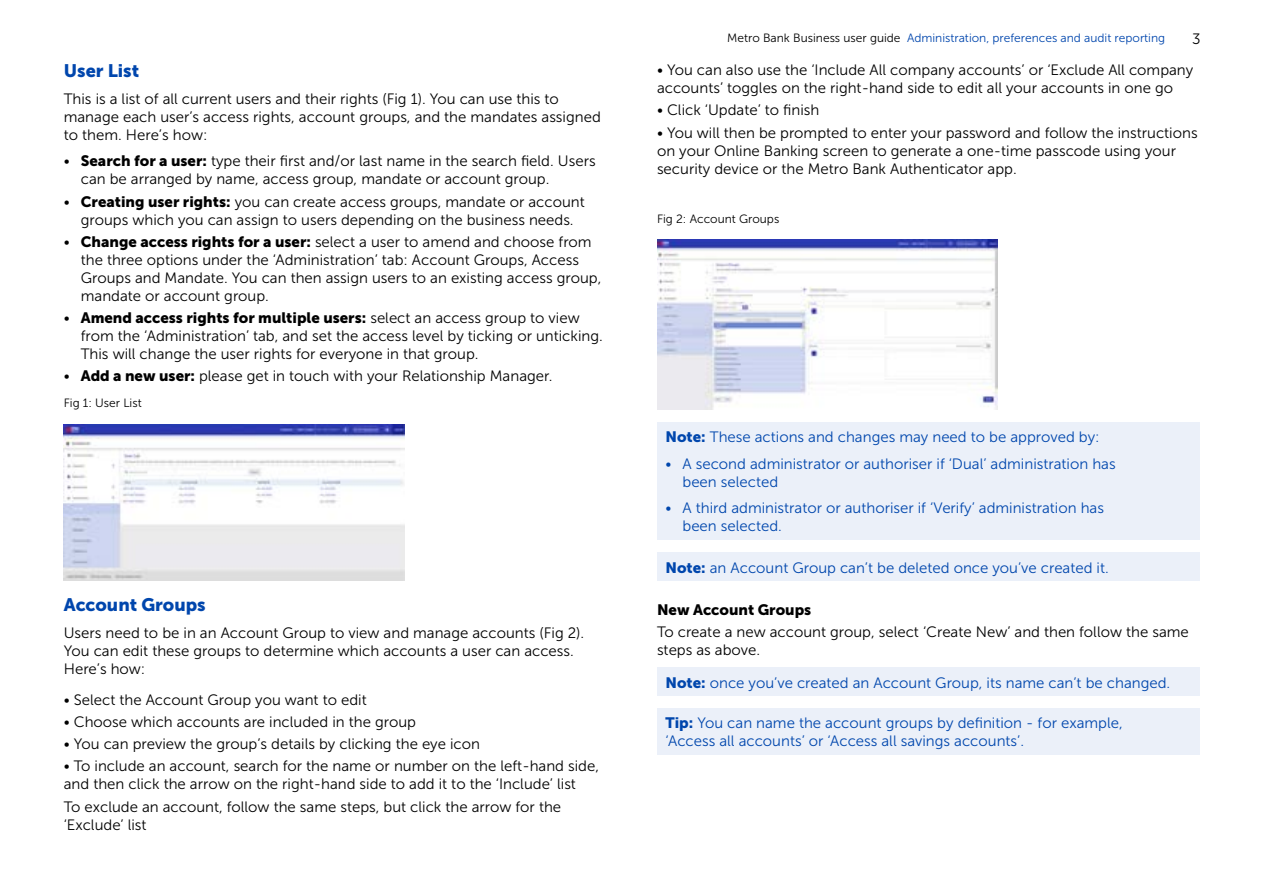
<style>
.page{position:relative;width:1263px;height:893px;background:#fff}
.page>*{position:absolute;margin:0;border:0;box-sizing:border-box;transform-origin:0 0}
.t1{font:18px "Museo Sans 900";color:#0046ad}
.t2{font:15px/18px "Museo Sans 300";color:#000}
.t3{font:15px/18px "Museo Sans 300";color:#0046ad}
.t4{font:15px "Museo Sans 900";color:#000}
.t5{font:12px "Museo Sans 300";color:#0046ad}
.t6{font:12px "Museo Sans 300";color:#000}
.s1{font-family:"Museo Sans 900"}
.s2{font-family:"Museo Sans 300"}
.s3{color:#000}
</style>
<div class="page">
<img style="left:64px;top:424px;width:340px;height:157px">
<img style="left:657px;top:240px;width:340px;height:170px">
<div style="left:657px;top:422px;width:542px;height:118px;background:#ebf0f9"></div>
<div style="left:657px;top:553px;width:542px;height:28px;background:#ebf0f9"></div>
<div style="left:657px;top:668px;width:542px;height:28px;background:#ebf0f9"></div>
<div style="left:657px;top:708px;width:542px;height:46px;background:#ebf0f9"></div>
<p class="t1" style="left:64px;top:61px;width:77px">User List</p>
<p class="t2" style="left:64px;top:90px;width:539px">This is a list of all current users and their rights (Fig 1). You can use this to manage each user’s access rights, account groups, and the mandates assigned to them. Here’s how:</p>
<p class="t2" style="left:81px;top:152px;width:516px;text-indent:-17px">• <span class="s1">Search for a user:</span> type their first and/or last name in the search field. Users can be arranged by name, access group, mandate or account group.</p>
<p class="t2" style="left:64px;top:192px;width:523px;text-align:center">• <span class="s1">Creating user rights:</span> you can create access groups, mandate or account groups which you can assign to users depending on the business needs.</p>
<p class="t2" style="left:81px;top:233px;width:522px;text-indent:-17px">• <span class="s1">Change access rights for a user:</span> select a user to amend and choose from the three options under the ‘Administration’ tab: Account Groups, Access Groups and Mandate. You can then assign users to an existing access group, mandate or account group.</p>
<p class="t4" style="left:64px;top:309px;width:517px"><span class="s2">•</span> Amend access rights for multiple users: <span class="s2">select an access group to view</span></p>
<p class="t2" style="left:81px;top:327px;width:523px">from the ‘Administration’ tab, and set the access level by ticking or unticking.<br>This will change the user rights for everyone in that group.</p>
<p class="t2" style="left:64px;top:367px;width:490px">• <span class="s1">Add a new user:</span> please get in touch with your Relationship Manager.</p>
<p class="t6" style="left:64px;top:397px;width:79px">Fig 1: User List</p>
<p class="t1" style="left:64px;top:595px;width:143px">Account Groups</p>
<p class="t2" style="left:64px;top:624px;width:522px">Users need to be in an Account Group to view and manage accounts (Fig 2).<br>You can edit these groups to determine which accounts a user can access.<br>Here’s how:</p>
<p class="t2" style="left:64px;top:691px;width:304px">• Select the Account Group you want to edit</p>
<p class="t2" style="left:64px;top:713px;width:354px">• Choose which accounts are included in the group</p>
<p class="t2" style="left:64px;top:735px;width:418px">• You can preview the group’s details by clicking the eye icon</p>
<p class="t2" style="left:64px;top:757px;width:537px">• To include an account, search for the name or number on the left-hand side, and then click the arrow on the right-hand side to add it to the ‘Include’ list</p>
<p class="t2" style="left:64px;top:797px;width:499px">To exclude an account, follow the same steps, but click the arrow for the ‘Exclude’ list</p>
<p class="t5" style="left:727px;top:32px;width:439px"><span class="s3">Metro Bank Business user guide</span> Administration, preferences and audit reporting</p>
<p class="t2" style="left:1192px;top:30px;width:10px">3</p>
<p class="t2" style="left:657px;top:61px;width:538px">• You can also use the ‘Include All company accounts’ or ‘Exclude All company accounts’ toggles on the right-hand side to edit all your accounts in one go</p>
<p class="t2" style="left:657px;top:101px;width:164px">• Click ‘Update’ to finish</p>
<p class="t2" style="left:657px;top:123px;width:542px">• You will then be prompted to enter your password and follow the instructions on your Online Banking screen to generate a one-time passcode using your security device or the Metro Bank Authenticator app.</p>
<p class="t6" style="left:657px;top:212px;width:124px">Fig 2: Account Groups</p>
<p class="t3" style="left:665px;top:428px;width:436px"><span class="s1">Note:</span> These actions and changes may need to be approved by:</p>
<p class="t3" style="left:682px;top:454px;width:435px;text-indent:-17px">• A second administrator or authoriser if ‘Dual’ administration has been selected</p>
<p class="t3" style="left:682px;top:499px;width:423px;text-indent:-17px">• A third administrator or authoriser if ‘Verify’ administration has been selected.</p>
<p class="t3" style="left:665px;top:558px;width:445px"><span class="s1">Note:</span> an Account Group can’t be deleted once you’ve created it.</p>
<p class="t4" style="left:657px;top:601px;width:156px">New Account Groups</p>
<p class="t2" style="left:657px;top:623px;width:533px">To create a new account group, select ‘Create New’ and then follow the same steps as above.</p>
<p class="t3" style="left:665px;top:673px;width:506px"><span class="s1">Note:</span> once you’ve created an Account Group, its name can’t be changed.</p>
<p class="t3" style="left:665px;top:714px;width:459px"><span class="s1">Tip:</span> You can name the account groups by definition - for example, ‘Access all accounts’ or ‘Access all savings accounts’.</p>
</div>
